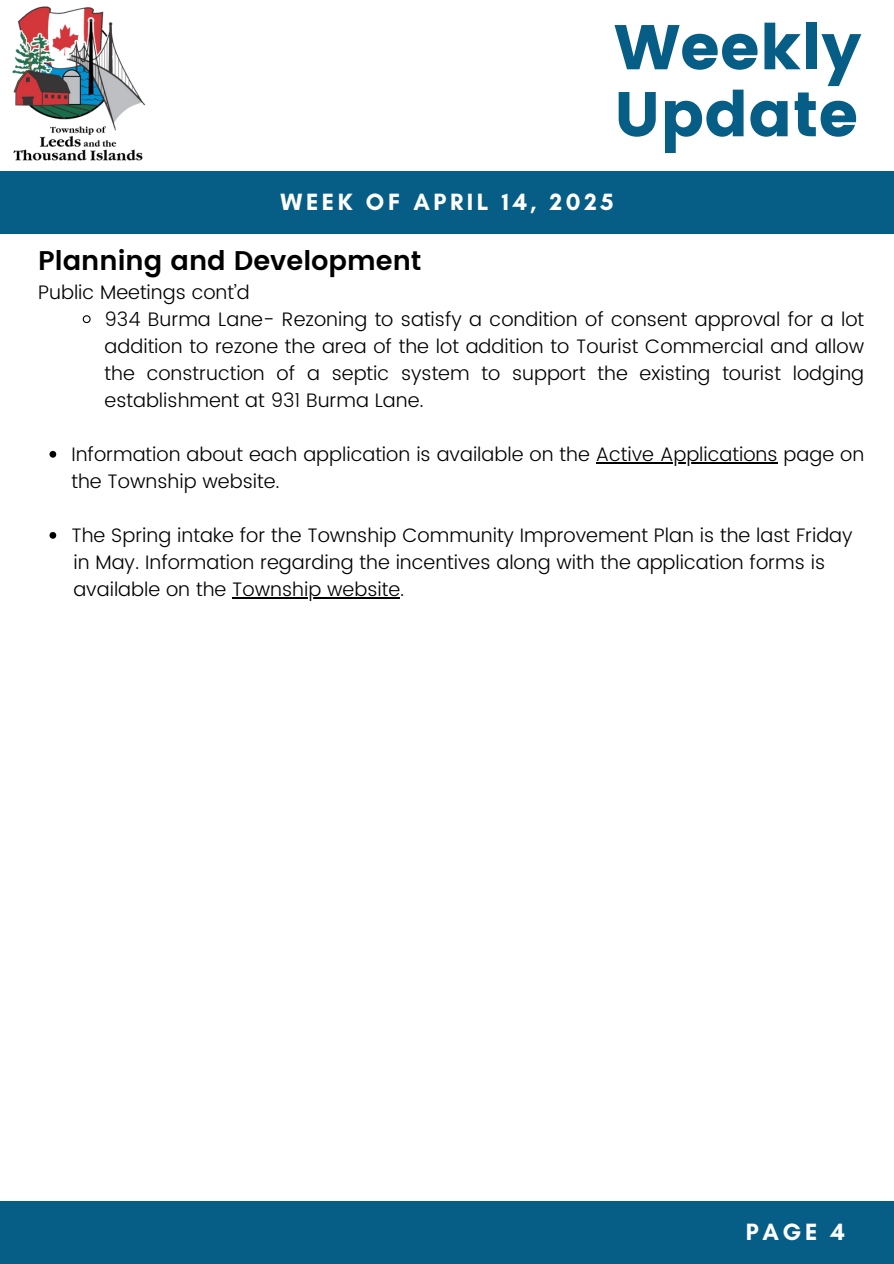
<style>
.page{position:relative;width:894px;height:1264px;background:#fff}
.page>*{position:absolute;margin:0;border:0;box-sizing:border-box;transform-origin:0 0}
.t1{font:63px "Poppins";color:#065d85}
.t2{font:600 27px "Poppins";color:#000}
.t3{font:700 24px "Glacial Indifference";letter-spacing:.15em;color:#fff}
.t4{font:300 19.5px/27px "Poppins";color:#000;text-align:justify}
</style>
<div class="page">
<div style="left:0;top:172px;width:893px;height:62px;background:#065d85"></div>
<div style="left:0;top:1201px;width:893px;height:62px;background:#065d85"></div>
<img style="left:0;top:6px;width:155px;height:166px">
<svg style="left:82px;top:315px;width:9px;height:9px"></svg>
<svg style="left:49px;top:451px;width:7px;height:6px"></svg>
<hr style="left:595px;top:462px;width:182px;height:1px;background:#000">
<svg style="left:49px;top:532px;width:7px;height:6px"></svg>
<hr style="left:232px;top:597px;width:168px;height:1px;background:#000">
<h1 class="t1" style="left:614px;top:11px;width:249px">Weekly</h1>
<h1 class="t1" style="left:614px;top:78px;width:246px">Update</h1>
<p class="t3" style="left:280px;top:187px;width:334px">WEEK OF APRIL 14, 2025</p>
<h2 class="t2" style="left:38px;top:245px;width:384px">Planning and Development</h2>
<p class="t4" style="left:38px;top:279px;width:213px">Public Meetings cont’d</p>
<p class="t4" style="left:105px;top:306px;width:761px">934 Burma Lane- Rezoning to satisfy a condition of consent approval for a lot addition to rezone the area of the lot addition to Tourist Commercial and allow the construction of a septic system to support the existing tourist lodging establishment at 931 Burma Lane.</p>
<p class="t4" style="left:71px;top:441px;width:794px">Information about each application is available on the Active Applications page on</p>
<p class="t4" style="left:71px;top:468px;width:210px">the Township website.</p>
<p class="t4" style="left:71px;top:522px;width:782px">The Spring intake for the Township Community Improvement Plan is the last Friday</p>
<p class="t4" style="left:73px;top:549px;width:753px">in May. Information regarding the incentives along with the application forms is</p>
<p class="t4" style="left:73px;top:576px;width:332px">available on the Township website.</p>
<h3 class="t3" style="left:745px;top:1217px;width:101px">PAGE 4</h3>
</div>
